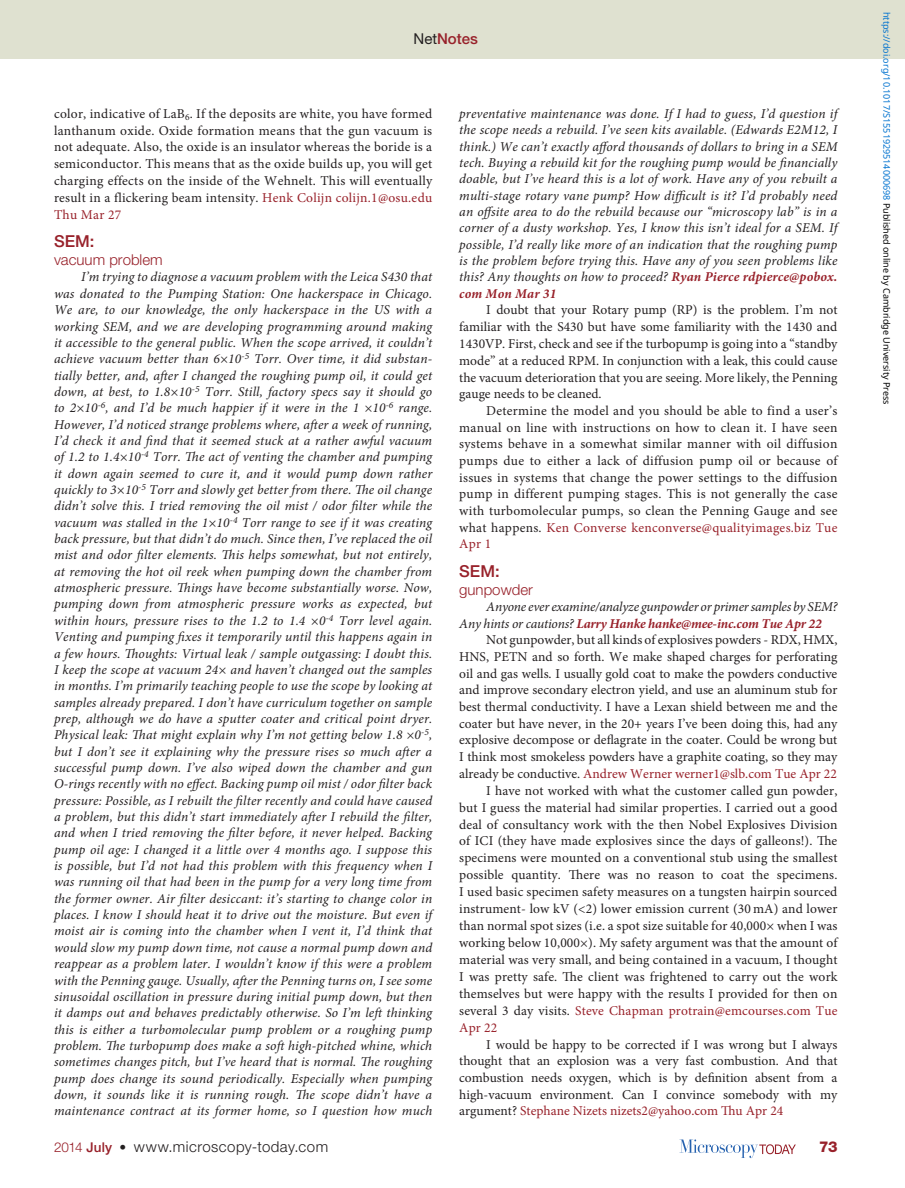
<style>
.page{position:relative;width:905px;height:1188px;background:#fff}
.page>*{position:absolute;margin:0;border:0;box-sizing:border-box;transform-origin:0 0}
.pSec1ttl{font:500 16.5px "Helvetica Neue LT Std";color:#98212a}
.t1{font:300 15px "Helvetica Neue LT Std";letter-spacing:.03em;color:#231f20}
.pFirstpara{font:300 15px "Helvetica Neue LT Std";color:#98212a}
.pPara{font:300 15px "Helvetica Neue LT Std";color:#98212a}
.t2{font:500 15px "Helvetica Neue LT Std";color:#98212a}
.t3{font:800 15px "Helvetica Neue LT Std";color:#98212a}
.pPara-2{font:italic 13.5px/16.4px "Minion Pro";letter-spacing:.01em;color:#231f20;text-align:justify}
.pPara-3{font:13.5px/16.6px "Minion Pro";letter-spacing:.005em;color:#231f20;text-align:justify}
.pPara-4{font:italic 13.5px/16.5px "Minion Pro";letter-spacing:-.015em;color:#231f20}
.t4{font:9px "Noto Sans";color:#0172cf}
.s1{font-weight:400;color:#231f20}
.s2{color:#98212a}
.s3{font-weight:700;color:#98212a}
.s4{font-size:13.5px;color:#98212a}
.s5{font-weight:500;font-size:13.5px;color:#98212a}
.s6{font-weight:500;font-size:13.5px}
.s7{color:#000}
</style>
<div class="page">
<svg style="left:679px;top:1139px;width:116px;height:19px"></svg>
<div style="left:0;top:0;width:904px;height:58px;background:#dfe1d0"></div>
<p class="t2" style="left:413px;top:30px;width:66px"><span class="s1">Net</span>Notes</p>
<p class="pPara-3" style="left:54px;top:105px;width:380px">color, indicative of LaB<sub>6</sub>. If the deposits are white, you have formed lanthanum oxide. Oxide formation means that the gun vacuum is not adequate. Also, the oxide is an insulator whereas the boride is a semiconductor. This means that as the oxide builds up, you will get charging effects on the inside of the Wehnelt. This will eventually result in a flickering beam intensity. <span class="s2">Henk Colijn colijn.1@osu.edu Thu Mar 27</span></p>
<p class="pSec1ttl" style="left:54px;top:231px;width:42px">SEM:</p>
<p class="pFirstpara" style="left:54px;top:251px;width:110px">vacuum problem</p>
<p class="pPara-2" style="left:54px;top:269px;width:380px;text-indent:27px">I’m trying to diagnose a vacuum problem with the Leica S430 that was donated to the Pumping Station: One hackerspace in Chicago.<br>We are, to our knowledge, the only hackerspace in the US with a working SEM, and we are developing programming around making it accessible to the general public. When the scope arrived, it couldn’t achieve vacuum better than 6×10<sup>-5</sup> Torr. Over time, it did substan&shy;tially better, and, after I changed the roughing pump oil, it could get down, at best, to 1.8×10<sup>-5</sup> Torr. Still, factory specs say it should go to 2×10<sup>-6</sup>, and I’d be much happier if it were in the 1 ×10<sup>-6</sup> range.<br>However, I’d noticed strange problems where, after a week of running, I’d check it and find that it seemed stuck at a rather awful vacuum of 1.2 to 1.4×10<sup>-4</sup> Torr. The act of venting the chamber and pumping it down again seemed to cure it, and it would pump down rather quickly to 3×10<sup>-5</sup> Torr and slowly get better from there. The oil change didn’t solve this. I tried removing the oil mist / odor filter while the vacuum was stalled in the 1×10<sup>-4</sup> Torr range to see if it was creating back pressure, but that didn’t do much. Since then, I’ve replaced the oil mist and odor filter elements. This helps somewhat, but not entirely, at removing the hot oil reek when pumping down the chamber from atmospheric pressure. Things have become substantially worse. Now, pumping down from atmospheric pressure works as expected, but within hours, pressure rises to the 1.2 to 1.4 ×0<sup>-4</sup> Torr level again.<br>Venting and pumping fixes it temporarily until this happens again in a few hours. Thoughts: Virtual leak / sample outgassing: I doubt this.<br>I keep the scope at vacuum 24× and haven’t changed out the samples in months. I’m primarily teaching people to use the scope by looking at samples already prepared. I don’t have curriculum together on sample prep, although we do have a sputter coater and critical point dryer.<br>Physical leak: That might explain why I’m not getting below 1.8 ×0<sup>-5</sup>, but I don’t see it explaining why the pressure rises so much after a successful pump down. I’ve also wiped down the chamber and gun O-rings recently with no effect. Backing pump oil mist / odor filter back pressure: Possible, as I rebuilt the filter recently and could have caused a problem, but this didn’t start immediately after I rebuild the filter, and when I tried removing the filter before, it never helped. Backing pump oil age: I changed it a little over 4 months ago. I suppose this is possible, but I’d not had this problem with this frequency when I was running oil that had been in the pump for a very long time from the former owner. Air filter desiccant: it’s starting to change color in places. I know I should heat it to drive out the moisture. But even if moist air is coming into the chamber when I vent it, I’d think that would slow my pump down time, not cause a normal pump down and reappear as a problem later. I wouldn’t know if this were a problem with the Penning gauge. Usually, after the Penning turns on, I see some sinusoidal oscillation in pressure during initial pump down, but then it damps out and behaves predictably otherwise. So I’m left thinking this is either a turbomolecular pump problem or a roughing pump problem. The turbopump does make a soft high-pitched whine, which sometimes changes pitch, but I’ve heard that is normal. The roughing pump does change its sound periodically. Especially when pumping down, it sounds like it is running rough. The scope didn’t have a maintenance contract at its former home, so I question how much</p>
<p class="pPara-2" style="left:459px;top:105px;width:380px">preventative maintenance was done. If I had to guess, I’d question if the scope needs a rebuild. I’ve seen kits available. (Edwards E2M12, I think.) We can’t exactly afford thousands of dollars to bring in a SEM tech. Buying a rebuild kit for the roughing pump would be financially doable, but I’ve heard this is a lot of work. Have any of you rebuilt a multi-stage rotary vane pump? How difficult is it? I’d probably need an offsite area to do the rebuild because our “microscopy lab” is in a corner of a dusty workshop. Yes, I know this isn’t ideal for a SEM. If possible, I’d really like more of an indication that the roughing pump is the problem before trying this. Have any of you seen problems like this? Any thoughts on how to proceed? <span class="s3">Ryan Pierce rdpierce@pobox. com Mon Mar 31</span></p>
<p class="pPara-3" style="left:459px;top:302px;width:380px;text-indent:27px">I doubt that your Rotary pump (RP) is the problem. I’m not familiar with the S430 but have some familiarity with the 1430 and 1430VP. First, check and see if the turbopump is going into a “standby mode” at a reduced RPM. In conjunction with a leak, this could cause the vacuum deterioration that you are seeing. More likely, the Penning gauge needs to be cleaned.</p>
<p class="pPara-3" style="left:459px;top:403px;width:380px;text-indent:27px">Determine the model and you should be able to find a user’s manual on line with instructions on how to clean it. I have seen systems behave in a somewhat similar manner with oil diffusion pumps due to either a lack of diffusion pump oil or because of issues in systems that change the power settings to the diffusion pump in different pumping stages. This is not generally the case with turbomolecular pumps, so clean the Penning Gauge and see what happens. <span class="s2">Ken Converse kenconverse@qualityimages.biz Tue Apr 1</span></p>
<p class="pSec1ttl" style="left:459px;top:561px;width:42px">SEM:</p>
<p class="pPara" style="left:459px;top:580px;width:75px">gunpowder</p>
<p class="pPara-4" style="left:459px;top:599px;width:379px;text-indent:27px">Anyone ever examine/analyze gunpowder or primer samples by SEM?<br>Any hints or cautions? <span class="s3">Larry Hanke hanke@mee-inc.com Tue Apr 22</span></p>
<p class="pPara-3" style="left:459px;top:632px;width:380px;text-indent:27px">Not gunpowder, but all kinds of explosives powders - RDX, HMX, HNS, PETN and so forth. We make shaped charges for perforating oil and gas wells. I usually gold coat to make the powders conductive and improve secondary electron yield, and use an aluminum stub for best thermal conductivity. I have a Lexan shield between me and the coater but have never, in the 20+ years I’ve been doing this, had any explosive decompose or deflagrate in the coater. Could be wrong but I think most smokeless powders have a graphite coating, so they may already be conductive. <span class="s2">Andrew Werner werner1@slb.com Tue Apr 22</span></p>
<p class="pPara-3" style="left:459px;top:782px;width:380px;text-indent:27px">I have not worked with what the customer called gun powder, but I guess the material had similar properties. I carried out a good deal of consultancy work with the then Nobel Explosives Division of ICI (they have made explosives since the days of galleons!). The specimens were mounted on a conventional stub using the smallest possible quantity. There was no reason to coat the specimens.<br>I used basic specimen safety measures on a tungsten hairpin sourced instrument- low kV (&lt;2) lower emission current (30 mA) and lower than normal spot sizes (i.e. a spot size suitable for 40,000× when I was working below 10,000×). My safety argument was that the amount of material was very small, and being contained in a vacuum, I thought I was pretty safe. The client was frightened to carry out the work themselves but were happy with the results I provided for then on several 3 day visits. <span class="s2">Steve Chapman protrain@emcourses.com Tue Apr 22</span></p>
<p class="pPara-3" style="left:459px;top:1036px;width:380px;text-indent:27px">I would be happy to be corrected if I was wrong but I always thought that an explosion was a very fast combustion. And that combustion needs oxygen, which is by definition absent from a high-vacuum environment. Can I convince somebody with my argument? <span class="s2">Stephane Nizets nizets2@yahoo.com Thu Apr 24</span></p>
<p class="t1" style="left:54px;top:1137px;width:275px"><span class="s4">2014</span> <span class="s5">July</span> <span class="s6">•</span> www.microscopy-today.com</p>
<p class="t3" style="left:819px;top:1138px;width:20px">73</p>
<p class="t4" style="left:893px;top:12px;width:394px;rotate:90deg">https://doi.org/10.1017/S1551929514000698 <span class="s7">Published online by Cambridge University Press</span></p>
</div>
